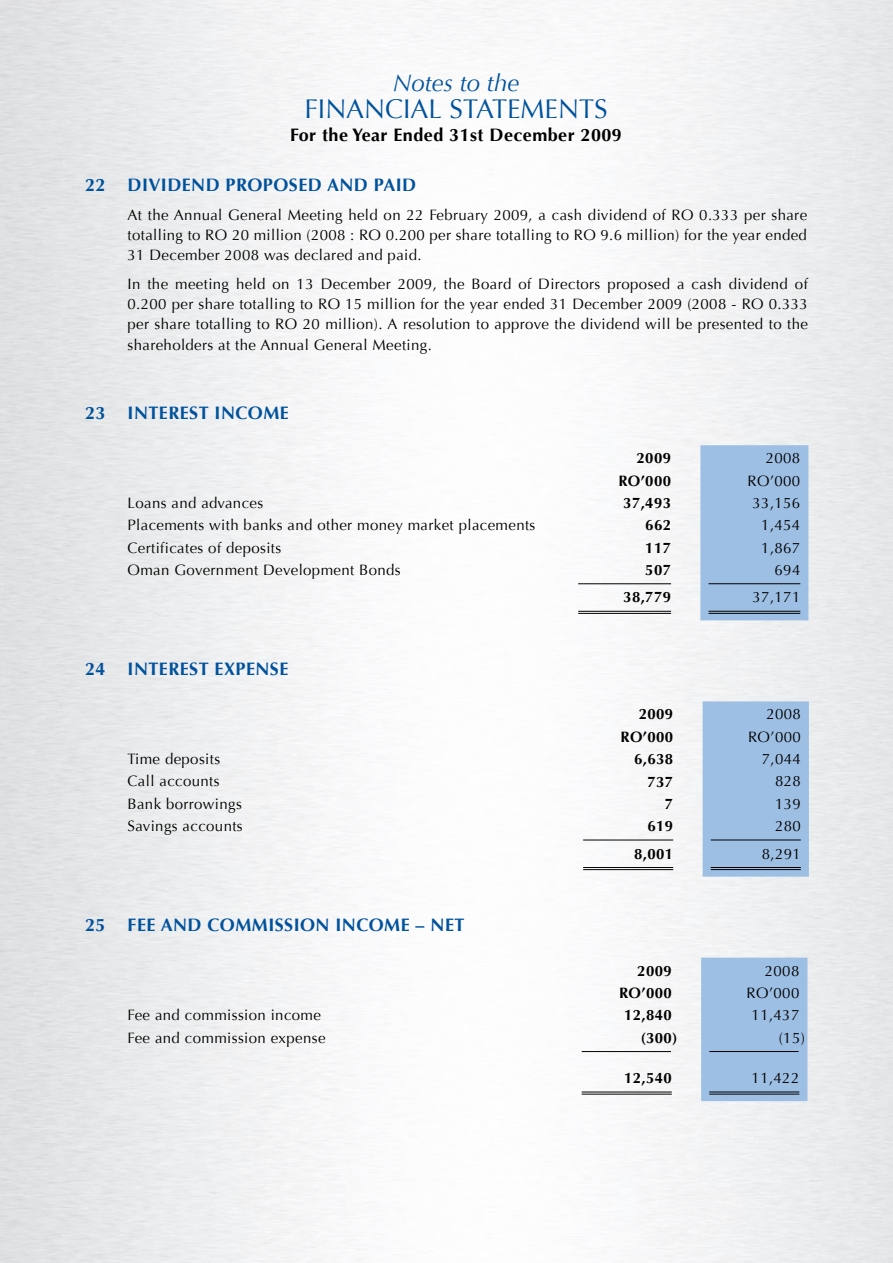
<style>
.page{position:relative;width:893px;height:1263px;background:#fff}
.page>*{position:absolute;margin:0;border:0;box-sizing:border-box;transform-origin:0 0}
.t1{font:27px "Optima";color:#00529c}
.t2{font:italic 24px "Optima";color:#00529c}
.t3{font:700 18px "Optima";letter-spacing:.025em;color:#00529c}
.t4{font:700 18px "Optima";letter-spacing:.025em;color:#000}
.t5{font:15px/20.2px "Optima";letter-spacing:.025em;color:#000;text-align:justify}
.t6{font:700 15px "Optima";letter-spacing:.025em;color:#000}
</style>
<div class="page">
<div style="left:700px;top:445px;width:108px;height:175px;background:#9ebfe4"></div>
<hr style="left:578px;top:583px;width:93px;height:1px;background:#000">
<hr style="left:708px;top:583px;width:92px;height:1px;background:#000">
<hr style="left:578px;top:611px;width:93px;height:1px;background:#000">
<hr style="left:578px;top:613px;width:93px;height:1px;background:#000">
<hr style="left:708px;top:611px;width:92px;height:1px;background:#000">
<hr style="left:708px;top:613px;width:92px;height:1px;background:#000">
<div style="left:703px;top:701px;width:106px;height:176px;background:#9ebfe4"></div>
<hr style="left:583px;top:840px;width:90px;height:1px;background:#000">
<hr style="left:711px;top:840px;width:90px;height:1px;background:#000">
<hr style="left:583px;top:867px;width:90px;height:1px;background:#000">
<hr style="left:583px;top:869px;width:90px;height:1px;background:#000">
<hr style="left:711px;top:867px;width:90px;height:1px;background:#000">
<hr style="left:711px;top:869px;width:90px;height:1px;background:#000">
<div style="left:701px;top:958px;width:106px;height:143px;background:#9ebfe4"></div>
<hr style="left:582px;top:1051px;width:89px;height:1px;background:#000">
<hr style="left:709px;top:1051px;width:89px;height:1px;background:#000">
<hr style="left:582px;top:1091px;width:90px;height:1px;background:#000">
<hr style="left:582px;top:1094px;width:90px;height:1px;background:#000">
<hr style="left:709px;top:1091px;width:90px;height:1px;background:#000">
<hr style="left:709px;top:1094px;width:90px;height:1px;background:#000">
<h2 class="t2" style="left:393px;top:69px;width:128px">Notes to the</h2>
<h1 class="t1" style="left:304px;top:93px;width:305px">FINANCIAL STATEMENTS</h1>
<p class="t4" style="left:290px;top:124px;width:333px">For the Year Ended 31st December 2009</p>
<p class="t3" style="left:85px;top:174px;width:333px">22 DIVIDEND PROPOSED AND PAID</p>
<p class="t5" style="left:128px;top:205px;width:681px">At the Annual General Meeting held on 22 February 2009, a cash dividend of RO 0.333 per share totalling to RO 20 million (2008 : RO 0.200 per share totalling to RO 9.6 million) for the year ended 31 December 2008 was declared and paid.</p>
<p class="t5" style="left:128px;top:274px;width:682px">In the meeting held on 13 December 2009, the Board of Directors proposed a cash dividend of 0.200 per share totalling to RO 15 million for the year ended 31 December 2009 (2008 - RO 0.333 per share totalling to RO 20 million). A resolution to approve the dividend will be presented to the shareholders at the Annual General Meeting.</p>
<p class="t3" style="left:85px;top:402px;width:205px">23 INTEREST INCOME</p>
<p class="t6" style="left:637px;top:449px;width:36px">2009</p>
<p class="t5" style="left:766px;top:448px;width:36px">2008</p>
<p class="t6" style="left:618px;top:472px;width:54px">RO’000</p>
<p class="t5" style="left:748px;top:471px;width:54px">RO’000</p>
<p class="t5" style="left:128px;top:493px;width:137px">Loans and advances</p>
<p class="t6" style="left:623px;top:494px;width:49px">37,493</p>
<p class="t5" style="left:753px;top:493px;width:49px">33,156</p>
<p class="t5" style="left:128px;top:515px;width:409px">Placements with banks and other money market placements</p>
<p class="t6" style="left:645px;top:516px;width:27px">662</p>
<p class="t5" style="left:761px;top:515px;width:41px">1,454</p>
<p class="t5" style="left:128px;top:537px;width:155px">Certificates of deposits</p>
<p class="t6" style="left:645px;top:539px;width:27px">117</p>
<p class="t5" style="left:761px;top:537px;width:41px">1,867</p>
<p class="t5" style="left:128px;top:560px;width:275px">Oman Government Development Bonds</p>
<p class="t6" style="left:645px;top:561px;width:27px">507</p>
<p class="t5" style="left:774px;top:560px;width:27px">694</p>
<p class="t6" style="left:623px;top:588px;width:49px">38,779</p>
<p class="t5" style="left:753px;top:587px;width:49px">37,171</p>
<p class="t3" style="left:85px;top:658px;width:205px">24 INTEREST EXPENSE</p>
<p class="t6" style="left:639px;top:706px;width:36px">2009</p>
<p class="t5" style="left:766px;top:704px;width:36px">2008</p>
<p class="t6" style="left:620px;top:728px;width:54px">RO’000</p>
<p class="t5" style="left:748px;top:727px;width:54px">RO’000</p>
<p class="t5" style="left:128px;top:749px;width:94px">Time deposits</p>
<p class="t6" style="left:634px;top:750px;width:41px">6,638</p>
<p class="t5" style="left:762px;top:749px;width:41px">7,044</p>
<p class="t5" style="left:128px;top:771px;width:94px">Call accounts</p>
<p class="t6" style="left:647px;top:773px;width:27px">737</p>
<p class="t5" style="left:775px;top:771px;width:27px">828</p>
<p class="t5" style="left:128px;top:794px;width:116px">Bank borrowings</p>
<p class="t6" style="left:665px;top:795px;width:10px">7</p>
<p class="t5" style="left:775px;top:794px;width:27px">139</p>
<p class="t5" style="left:128px;top:816px;width:117px">Savings accounts</p>
<p class="t6" style="left:647px;top:817px;width:27px">619</p>
<p class="t5" style="left:775px;top:816px;width:27px">280</p>
<p class="t6" style="left:634px;top:845px;width:41px">8,001</p>
<p class="t5" style="left:762px;top:843px;width:41px">8,291</p>
<p class="t3" style="left:85px;top:915px;width:381px">25 FEE AND COMMISSION INCOME – NET</p>
<p class="t6" style="left:637px;top:962px;width:36px">2009</p>
<p class="t5" style="left:765px;top:961px;width:36px">2008</p>
<p class="t6" style="left:619px;top:984px;width:54px">RO’000</p>
<p class="t5" style="left:747px;top:983px;width:54px">RO’000</p>
<p class="t5" style="left:128px;top:1005px;width:195px">Fee and commission income</p>
<p class="t6" style="left:624px;top:1006px;width:49px">12,840</p>
<p class="t5" style="left:752px;top:1005px;width:49px">11,437</p>
<p class="t5" style="left:128px;top:1028px;width:199px">Fee and commission expense</p>
<p class="t6" style="left:641px;top:1029px;width:38px">(300)</p>
<p class="t5" style="left:779px;top:1028px;width:28px">(15)</p>
<p class="t6" style="left:624px;top:1069px;width:49px">12,540</p>
<p class="t5" style="left:752px;top:1068px;width:49px">11,422</p>
</div>
